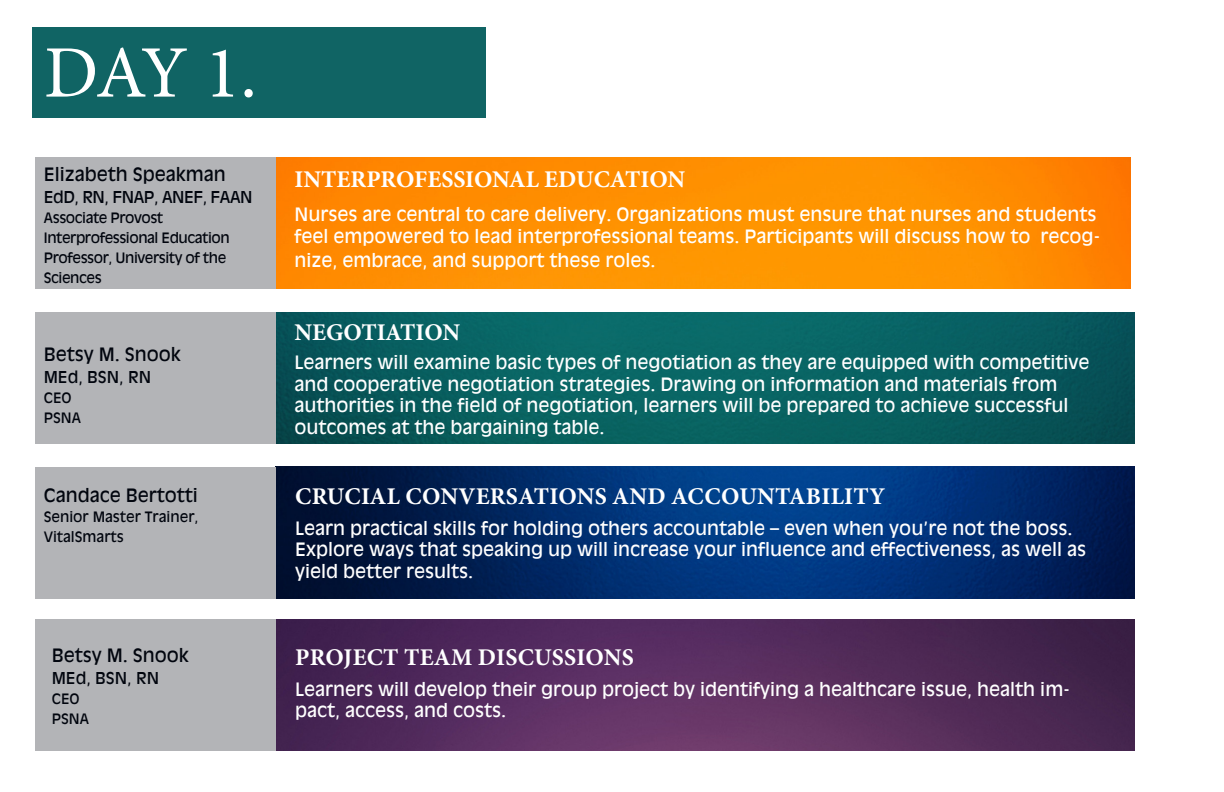
<style>
.page{position:relative;width:1224px;height:792px;background:#fff}
.page>*{position:absolute;margin:0;border:0;box-sizing:border-box;transform-origin:0 0}
.t1{font:74px "Minion Pro";color:#fff}
.t2{font:700 24px "Minion Pro";color:#fff}
.t3{font:18px/21.6px "Antique Olive";color:#fff}
.t4{font:18px "Antique Olive";color:#01050e}
.t5{font:16px "Antique Olive";letter-spacing:-.03em;color:#01050e}
.t6{font:14px/20px "Antique Olive";letter-spacing:-.03em;color:#01050e}
.t7{font:14px "Antique Olive";color:#01050e}
</style>
<div class="page">
<div style="left:32px;top:27px;width:454px;height:91px;background:#106464"></div>
<img style="left:275px;top:157px;width:855px;height:131px">
<div style="left:35px;top:157px;width:240px;height:131px;background:#b3b4b7"></div>
<img style="left:275px;top:312px;width:860px;height:131px">
<div style="left:35px;top:312px;width:240px;height:131px;background:#b3b4b7"></div>
<img style="left:275px;top:467px;width:860px;height:131px">
<div style="left:35px;top:467px;width:240px;height:131px;background:#b3b4b7"></div>
<img style="left:275px;top:620px;width:860px;height:131px">
<div style="left:35px;top:620px;width:240px;height:131px;background:#b3b4b7"></div>
<p class="t1" style="left:44px;top:23px;width:215px">DAY 1.</p>
<p class="t4" style="left:44px;top:164px;width:184px">Elizabeth Speakman</p>
<p class="t5" style="left:44px;top:188px;width:210px">EdD, RN, FNAP, ANEF, FAAN</p>
<p class="t6" style="left:44px;top:208px;width:121px">Associate Provost</p>
<p class="t6" style="left:44px;top:228px;width:187px">Interprofessional Education<br>Professor, University of the<br>Sciences</p>
<p class="t4" style="left:44px;top:344px;width:139px">Betsy M. Snook</p>
<p class="t5" style="left:44px;top:368px;width:109px">MEd, BSN, RN</p>
<p class="t6" style="left:44px;top:388px;width:29px">CEO</p>
<p class="t6" style="left:44px;top:408px;width:39px">PSNA</p>
<p class="t4" style="left:44px;top:485px;width:155px">Candace Bertotti</p>
<p class="t7" style="left:44px;top:508px;width:156px">Senior Master Trainer,</p>
<p class="t7" style="left:44px;top:528px;width:82px">VitalSmarts</p>
<p class="t4" style="left:52px;top:644px;width:139px">Betsy M. Snook</p>
<p class="t5" style="left:52px;top:668px;width:109px">MEd, BSN, RN</p>
<p class="t6" style="left:52px;top:688px;width:29px">CEO</p>
<p class="t6" style="left:52px;top:708px;width:39px">PSNA</p>
<p class="t2" style="left:294px;top:162px;width:392px">INTERPROFESSIONAL EDUCATION</p>
<p class="t3" style="left:294px;top:204px;width:808px">Nurses are central to care delivery. Organizations must ensure that nurses and students feel empowered to lead interprofessional teams. Participants will discuss how to recog-</p>
<p class="t3" style="left:294px;top:250px;width:363px">nize, embrace, and support these roles.</p>
<p class="t2" style="left:294px;top:316px;width:167px">NEGOTIATION</p>
<p class="t3" style="left:294px;top:352px;width:797px">Learners will examine basic types of negotiation as they are equipped with competitive and cooperative negotiation strategies. Drawing on information and materials from authorities in the field of negotiation, learners will be prepared to achieve successful outcomes at the bargaining table.</p>
<p class="t2" style="left:295px;top:480px;width:592px">CRUCIAL CONVERSATIONS AND ACCOUNTABILITY</p>
<p class="t3" style="left:295px;top:518px;width:793px">Learn practical skills for holding others accountable – even when you’re not the boss.<br>Explore ways that speaking up will increase your influence and effectiveness, as well as yield better results.</p>
<p class="t2" style="left:295px;top:640px;width:340px">PROJECT TEAM DISCUSSIONS</p>
<p class="t3" style="left:295px;top:678px;width:777px">Learners will develop their group project by identifying a healthcare issue, health im&shy;pact, access, and costs.</p>
</div>
